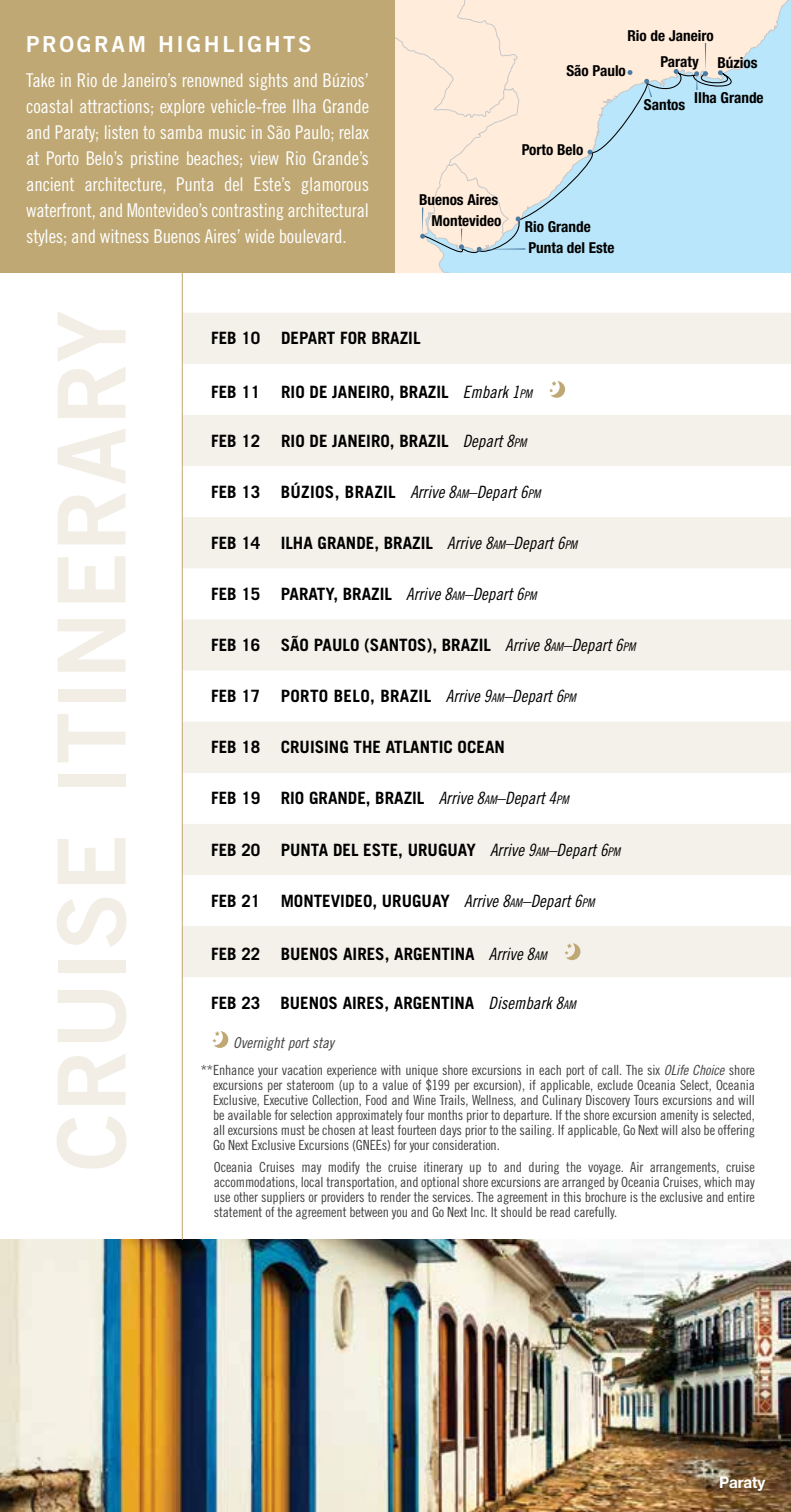
<style>
.page{position:relative;width:791px;height:1512px;background:#fff}
.page>*{position:absolute;margin:0;border:0;box-sizing:border-box;transform-origin:0 0}
.t1{font:94px "Trade Gothic LT Std Bd 2";letter-spacing:.01em;color:#f2eee5}
.t2{font:22px "Trade Gothic LT Std Bd 2";letter-spacing:.12em;color:#fff}
.t3{font:19px/26px "Trade Gothic LT Std Cn 18";letter-spacing:-.01em;color:#fff;text-align:justify}
.t4{font:700 17px "Trade Gothic LT Std";color:#000}
.t5{font:700 17px "Trade Gothic LT Std";letter-spacing:.02em;color:#000}
.t6{font:700 16px "Helvetica Neue LT Std";letter-spacing:-.01em;color:#fff;scale:.95 1}
.t7{font:700 condensed 15.2px "Helvetica Neue LT Std";color:#000}
.t8{font:15px "Trade Gothic LT Std Cn 18 Obl";color:#414042}
.t9{font:14px/15px "Trade Gothic LT Std Cn 18";letter-spacing:-.01em;color:#414042;text-align:justify}
.s1{font-family:"Trade Gothic LT Std Cn 18 Obl";font-weight:400}
.s2{font-family:"Trade Gothic LT Std Cn 18 Obl";font-weight:400;font-size:11.8px}
.s3{font-family:"Trade Gothic LT Std Cn 18 Obl"}
</style>
<div class="page">
<div style="left:0;top:0;width:395px;height:272px;background:#bfa874"></div>
<svg style="left:395px;top:0;width:395px;height:272px"></svg>
<svg style="left:421px;top:70px;width:332px;height:192px"></svg>
<svg style="left:515px;top:216px;width:5px;height:5px"></svg>
<svg style="left:587px;top:150px;width:5px;height:5px"></svg>
<svg style="left:717px;top:70px;width:5px;height:5px"></svg>
<svg style="left:673px;top:69px;width:5px;height:5px"></svg>
<svg style="left:458px;top:229px;width:5px;height:20px"></svg>
<svg style="left:420px;top:207px;width:5px;height:32px"></svg>
<svg style="left:476px;top:247px;width:49px;height:5px"></svg>
<svg style="left:693px;top:43px;width:14px;height:47px"></svg>
<svg style="left:627px;top:70px;width:5px;height:5px"></svg>
<svg style="left:643px;top:79px;width:8px;height:18px"></svg>
<img style="left:0;top:1240px;width:790px;height:272px">
<svg style="left:183px;top:313px;width:607px;height:664px;fill:#f4f1ea"></svg>
<svg style="left:549px;top:381px;width:15px;height:17px"></svg>
<svg style="left:564px;top:943px;width:16px;height:17px"></svg>
<hr style="left:182px;top:272px;width:1px;height:968px;background:#bfa874">
<svg style="left:212px;top:1031px;width:16px;height:17px"></svg>
<h2 class="t2" style="left:26px;top:30px;width:287px">PROGRAM HIGHLIGHTS</h2>
<p class="t3" style="left:26px;top:67px;width:344px">Take in Rio de Janeiro’s renowned sights and Búzios’ coastal attractions; explore vehicle-free Ilha Grande and Paraty; listen to samba music in São Paulo; relax at Porto Belo’s pristine beaches; view Rio Grande’s ancient architecture, Punta del Este’s glamorous waterfront, and Montevideo’s contrasting architectural styles; and witness Buenos Aires’ wide boulevard.</p>
<p class="t7" style="left:419px;top:190px;width:81px">Buenos Aires</p>
<p class="t7" style="left:431px;top:211px;width:71px">Montevideo</p>
<p class="t7" style="left:627px;top:26px;width:88px">Rio de Janeiro</p>
<p class="t7" style="left:566px;top:61px;width:61px">São Paulo</p>
<p class="t7" style="left:521px;top:141px;width:63px">Porto Belo</p>
<p class="t7" style="left:660px;top:52px;width:40px">Paraty</p>
<p class="t7" style="left:717px;top:53px;width:42px">Búzios</p>
<p class="t7" style="left:643px;top:95px;width:43px">Santos</p>
<p class="t7" style="left:693px;top:88px;width:71px">IIha Grande</p>
<p class="t7" style="left:524px;top:217px;width:67px">Rio Grande</p>
<p class="t7" style="left:528px;top:238px;width:87px">Punta del Este</p>
<h1 class="t1" style="left:34px;top:1171px;width:862px;rotate:-90deg">CRUISE ITINERARY</h1>
<p class="t4" style="left:211px;top:328px;width:211px">FEB 10 DEPART FOR BRAZIL</p>
<p class="t4" style="left:211px;top:381px;width:322px">FEB 11 RIO DE JANEIRO, BRAZIL <span class="s1">Embark 1</span><span class="s2">PM</span></p>
<p class="t4" style="left:211px;top:430px;width:316px">FEB 12 RIO DE JANEIRO, BRAZIL <span class="s1">Depart 8</span><span class="s2">PM</span></p>
<p class="t5" style="left:211px;top:481px;width:330px">FEB 13 BÚZIOS, BRAZIL <span class="s1">Arrive 8</span><span class="s2">AM</span><span class="s1">–Depart 6</span><span class="s2">PM</span></p>
<p class="t4" style="left:211px;top:532px;width:367px">FEB 14 ILHA GRANDE, BRAZIL <span class="s1">Arrive 8</span><span class="s2">AM</span><span class="s1">–Depart 6</span><span class="s2">PM</span></p>
<p class="t4" style="left:211px;top:584px;width:326px">FEB 15 PARATY, BRAZIL <span class="s1">Arrive 8</span><span class="s2">AM</span><span class="s1">–Depart 6</span><span class="s2">PM</span></p>
<p class="t4" style="left:211px;top:635px;width:425px">FEB 16 SÃO PAULO (SANTOS), BRAZIL <span class="s1">Arrive 8</span><span class="s2">AM</span><span class="s1">–Depart 6</span><span class="s2">PM</span></p>
<p class="t5" style="left:211px;top:686px;width:366px">FEB 17 PORTO BELO, BRAZIL <span class="s1">Arrive 9</span><span class="s2">AM</span><span class="s1">–Depart 6</span><span class="s2">PM</span></p>
<p class="t4" style="left:211px;top:737px;width:295px">FEB 18 CRUISING THE ATLANTIC OCEAN</p>
<p class="t4" style="left:211px;top:788px;width:359px">FEB 19 RIO GRANDE, BRAZIL <span class="s1">Arrive 8</span><span class="s2">AM</span><span class="s1">–Depart 4</span><span class="s2">PM</span></p>
<p class="t4" style="left:211px;top:839px;width:410px">FEB 20 PUNTA DEL ESTE, URUGUAY <span class="s1">Arrive 9</span><span class="s2">AM</span><span class="s1">–Depart 6</span><span class="s2">PM</span></p>
<p class="t4" style="left:211px;top:890px;width:384px">FEB 21 MONTEVIDEO, URUGUAY <span class="s1">Arrive 8</span><span class="s2">AM</span><span class="s1">–Depart 6</span><span class="s2">PM</span></p>
<p class="t4" style="left:211px;top:944px;width:337px">FEB 22 BUENOS AIRES, ARGENTINA <span class="s1">Arrive 8</span><span class="s2">AM</span></p>
<p class="t4" style="left:211px;top:992px;width:366px">FEB 23 BUENOS AIRES, ARGENTINA <span class="s1">Disembark 8</span><span class="s2">AM</span></p>
<p class="t8" style="left:233px;top:1034px;width:102px">Overnight port stay</p>
<p class="t9" style="left:213px;top:1063px;width:543px;text-indent:-12px">**Enhance your vacation experience with unique shore excursions in each port of call. The six <span class="s3">OLife Choice</span> shore excursions per stateroom (up to a value of $199 per excursion), if applicable, exclude Oceania Select, Oceania Exclusive, Executive Collection, Food and Wine Trails, Wellness, and Culinary Discovery Tours excursions and will be available for selection approximately four months prior to departure. If the shore excursion amenity is selected, all excursions must be chosen at least fourteen days prior to the sailing. If applicable, Go Next will also be offering Go Next Exclusive Excursions (GNEEs) for your consideration.</p>
<p class="t9" style="left:214px;top:1160px;width:542px">Oceania Cruises may modify the cruise itinerary up to and during the voyage. Air arrangements, cruise accommodations, local transportation, and optional shore excursions are arranged by Oceania Cruises, which may use other suppliers or providers to render the services. The agreement in this brochure is the exclusive and entire statement of the agreement between you and Go Next Inc. It should be read carefully.</p>
<p class="t6" style="left:718px;top:1473px;width:50px">Paraty</p>
</div>
